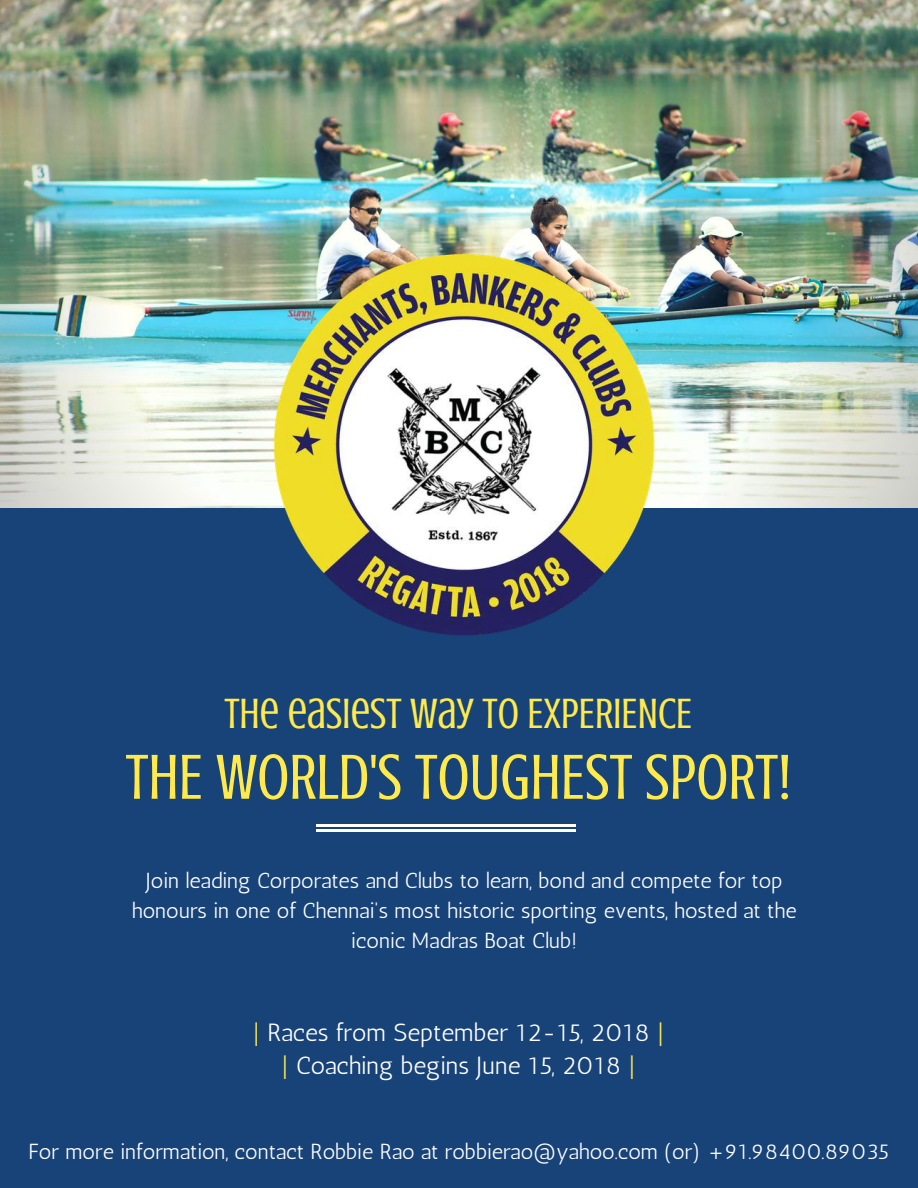
<style>
.page{position:relative;width:918px;height:1188px;background:#184378}
.page>*{position:absolute;margin:0;border:0;box-sizing:border-box;transform-origin:0 0}
.t1{font:65.4px "Crushed";color:#ffea4d}
.t2{font:43.65px "Crushed";color:#ffea4d}
.t3{font:24.9px/33.8px "Antic";color:#fff;text-align:center}
.t4{font:21.75px/30.3px "Antic";color:#fff;text-align:center}
.s1{color:#ffea4d}
</style>
<div class="page">
<img style="left:0;top:0;width:918px;height:507px">
<hr style="left:316px;top:825px;width:260px;height:2px;background:#fff">
<hr style="left:316px;top:829px;width:260px;height:2px;background:#fff">
<img style="left:253px;top:235px;width:422px;height:401px">
<h2 class="t2" style="left:224px;top:689px;width:470px">THE EASIEST WAY TO EXPERIENCE</h2>
<h1 class="t1" style="left:126px;top:741px;width:667px">THE WORLD'S TOUGHEST SPORT!</h1>
<p class="t4" style="left:132px;top:865px;width:666px">Join leading Corporates and Clubs to learn, bond and compete for top honours in one of Chennai's most historic sporting events, hosted at the iconic Madras Boat Club!</p>
<p class="t3" style="left:253px;top:1015px;width:413px"><span class="s1">|</span> Races from September 12-15, 2018 <span class="s1">| |</span> Coaching begins June 15, 2018 <span class="s1">|</span></p>
<p class="t4" style="left:28px;top:1136px;width:862px">For more information, contact Robbie Rao at robbierao@yahoo.com (or) +91.98400.89035</p>
</div>
